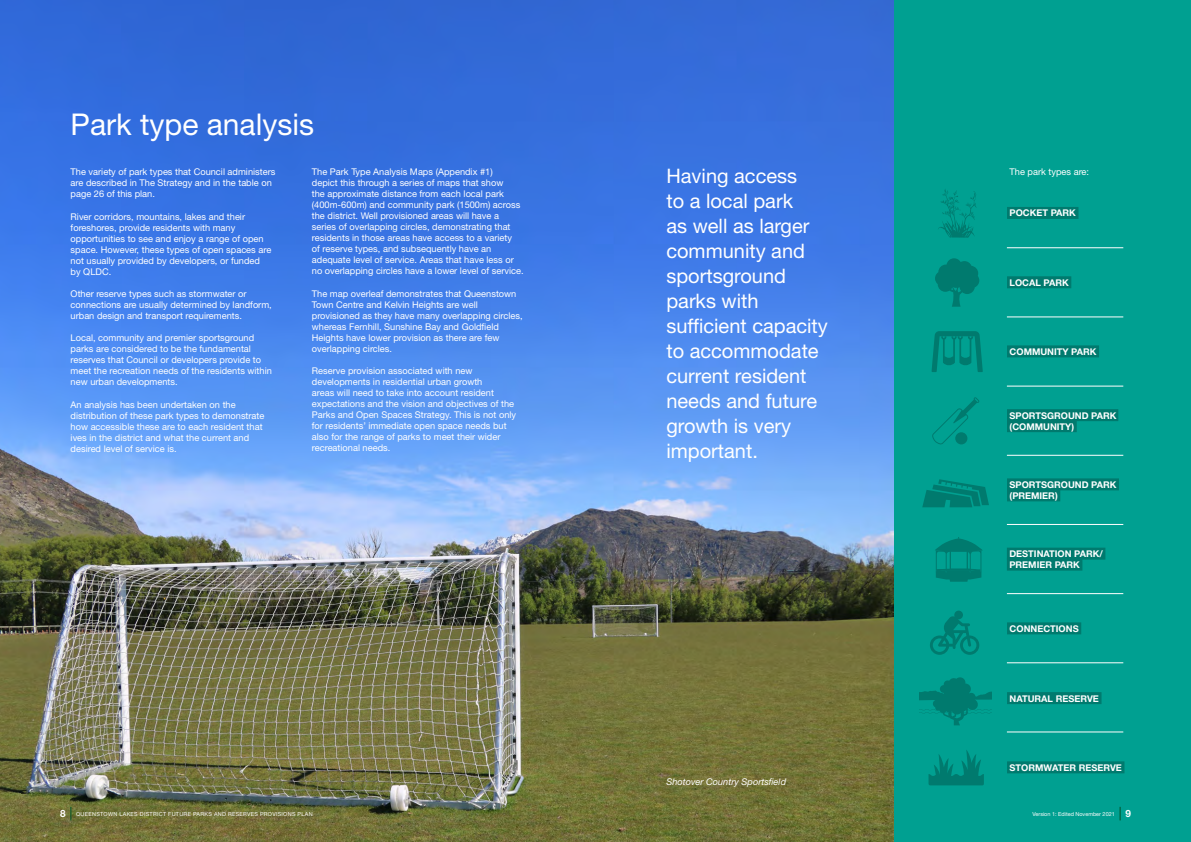
<style>
.page{position:relative;width:1191px;height:842px;background:#fff}
.page>*{position:absolute;margin:0;border:0;box-sizing:border-box;transform-origin:0 0}
.t1{font:30px "Helvetica Neue LT Std";color:#fff}
.t2{font:20px/25px "Helvetica Neue LT Std";color:#fff}
.t3{font:9.2px/11px "Helvetica Neue LT Std";color:#fff}
.t4{font:700 9.2px/11px "Helvetica Neue LT Std";color:#fff}
.t5{font:italic 9.2px "Helvetica Neue LT Std";color:#fff}
.t6{font:5.5px "Helvetica Neue LT Std";letter-spacing:.05em;color:#fff}
.t7{font:5.5px "Helvetica Neue LT Std";color:#fff}
.s1{font-weight:700;font-size:10px}
</style>
<div class="page">
<div style="left:893px;top:0;width:298px;height:842px;background:#00a091"></div>
<img style="left:0;top:0;width:893px;height:842px">
<svg style="left:935px;top:258px;width:44px;height:49px"></svg>
<svg style="left:931px;top:331px;width:51px;height:41px"></svg>
<svg style="left:930px;top:611px;width:49px;height:44px"></svg>
<svg style="left:932px;top:397px;width:47px;height:48px"></svg>
<div style="left:955px;top:432px;width:12px;height:12px;background:#007a6e;border-radius:50%"></div>
<svg style="left:922px;top:479px;width:67px;height:28px"></svg>
<svg style="left:935px;top:537px;width:47px;height:45px"></svg>
<svg style="left:928px;top:750px;width:56px;height:35px"></svg>
<svg style="left:938px;top:189px;width:38px;height:49px"></svg>
<svg style="left:919px;top:677px;width:72px;height:48px"></svg>
<hr style="left:1007px;top:247px;width:116px;height:1px;background:#fff">
<hr style="left:1007px;top:317px;width:116px;height:1px;background:#fff">
<hr style="left:1007px;top:386px;width:116px;height:1px;background:#fff">
<hr style="left:1007px;top:455px;width:116px;height:1px;background:#fff">
<hr style="left:1007px;top:524px;width:116px;height:1px;background:#fff">
<hr style="left:1007px;top:593px;width:116px;height:1px;background:#fff">
<hr style="left:1007px;top:662px;width:116px;height:1px;background:#fff">
<hr style="left:1007px;top:732px;width:116px;height:1px;background:#fff">
<div style="left:1007px;top:207px;width:71px;height:12px;background:#007a6e"></div>
<div style="left:1007px;top:276px;width:64px;height:12px;background:#007a6e"></div>
<div style="left:1007px;top:345px;width:92px;height:12px;background:#007a6e"></div>
<div style="left:1007px;top:409px;width:111px;height:12px;background:#007a6e"></div>
<div style="left:1007px;top:420px;width:69px;height:12px;background:#007a6e"></div>
<div style="left:1007px;top:478px;width:112px;height:12px;background:#007a6e"></div>
<div style="left:1007px;top:489px;width:53px;height:12px;background:#007a6e"></div>
<div style="left:1007px;top:548px;width:98px;height:12px;background:#007a6e"></div>
<div style="left:1007px;top:559px;width:75px;height:12px;background:#007a6e"></div>
<div style="left:1007px;top:622px;width:74px;height:12px;background:#007a6e"></div>
<div style="left:1007px;top:692px;width:94px;height:12px;background:#007a6e"></div>
<div style="left:1007px;top:761px;width:117px;height:12px;background:#007a6e"></div>
<svg style="left:71px;top:807px;width:1px;height:13px"></svg>
<svg style="left:1119px;top:807px;width:1px;height:13px"></svg>
<h1 class="t1" style="left:71px;top:106px;width:245px">Park type analysis</h1>
<p class="t3" style="left:71px;top:167px;width:206px">The variety of park types that Council administers are described in The Strategy and in the table on page 26 of this plan.</p>
<p class="t3" style="left:71px;top:211px;width:202px">River corridors, mountains, lakes and their foreshores, provide residents with many opportunities to see and enjoy a range of open space. However, these types of open spaces are not usually provided by developers, or funded by QLDC.</p>
<p class="t3" style="left:71px;top:288px;width:203px">Other reserve types such as stormwater or connections are usually determined by landform, urban design and transport requirements.</p>
<p class="t3" style="left:71px;top:333px;width:203px">Local, community and premier sportsground parks are considered to be the fundamental reserves that Council or developers provide to meet the recreation needs of the residents within new urban developments.</p>
<p class="t3" style="left:71px;top:399px;width:195px">An analysis has been undertaken on the distribution of these park types to demonstrate how accessible these are to each resident that ives in the district and what the current and desired level of service is.</p>
<p class="t3" style="left:312px;top:167px;width:182px">The Park Type Analysis Maps (Appendix #1)</p>
<p class="t3" style="left:1009px;top:167px;width:81px">The park types are:</p>
<p class="t3" style="left:312px;top:178px;width:213px">depict this through a series of maps that show<br>the approximate distance from each local park (400m-600m) and community park (1500m) across the district. Well provisioned areas will have a series of overlapping circles, demonstrating that residents in those areas have access to a variety<br>of reserve types, and subsequently have an adequate level of service. Areas that have less or no overlapping circles have a lower level of service.</p>
<p class="t3" style="left:312px;top:288px;width:212px">The map overleaf demonstrates that Queenstown Town Centre and Kelvin Heights are well provisioned as they have many overlapping circles, whereas Fernhill, Sunshine Bay and Goldfield Heights have lower provision as there are few overlapping circles.</p>
<p class="t3" style="left:312px;top:365px;width:206px">Reserve provision associated with new developments in residential urban growth<br>areas will need to take into account resident expectations and the vision and objectives of the Parks and Open Spaces Strategy. This is not only for residents’ immediate open space needs but also for the range of parks to meet their wider recreational needs.</p>
<h2 class="t2" style="left:666px;top:163px;width:163px">Having access<br>to a local park<br>as well as larger community and sportsground parks with sufficient capacity to accommodate current resident needs and future growth is very important.</h2>
<p class="t4" style="left:1009px;top:207px;width:68px">POCKET PARK</p>
<p class="t4" style="left:1009px;top:277px;width:61px">LOCAL PARK</p>
<p class="t4" style="left:1009px;top:346px;width:88px">COMMUNITY PARK</p>
<p class="t4" style="left:1009px;top:410px;width:108px">SPORTSGROUND PARK (COMMUNITY)</p>
<p class="t4" style="left:1009px;top:479px;width:108px">SPORTSGROUND PARK (PREMIER)</p>
<p class="t4" style="left:1009px;top:548px;width:95px">DESTINATION PARK/<br>PREMIER PARK</p>
<p class="t4" style="left:1009px;top:623px;width:71px">CONNECTIONS</p>
<p class="t4" style="left:1009px;top:693px;width:91px">NATURAL RESERVE</p>
<p class="t5" style="left:666px;top:776px;width:121px">Shotover Country Sportsfield</p>
<p class="t4" style="left:1009px;top:762px;width:114px">STORMWATER RESERVE</p>
<p class="t6" style="left:60px;top:810px;width:254px"><span class="s1">8</span> QUEENSTOWN LAKES DISTRICT FUTURE PARKS AND RESERVES PROVISIONS PLAN</p>
<p class="t7" style="left:1032px;top:810px;width:100px">Version 1: Edited November 2021 <span class="s1">9</span></p>
</div>
